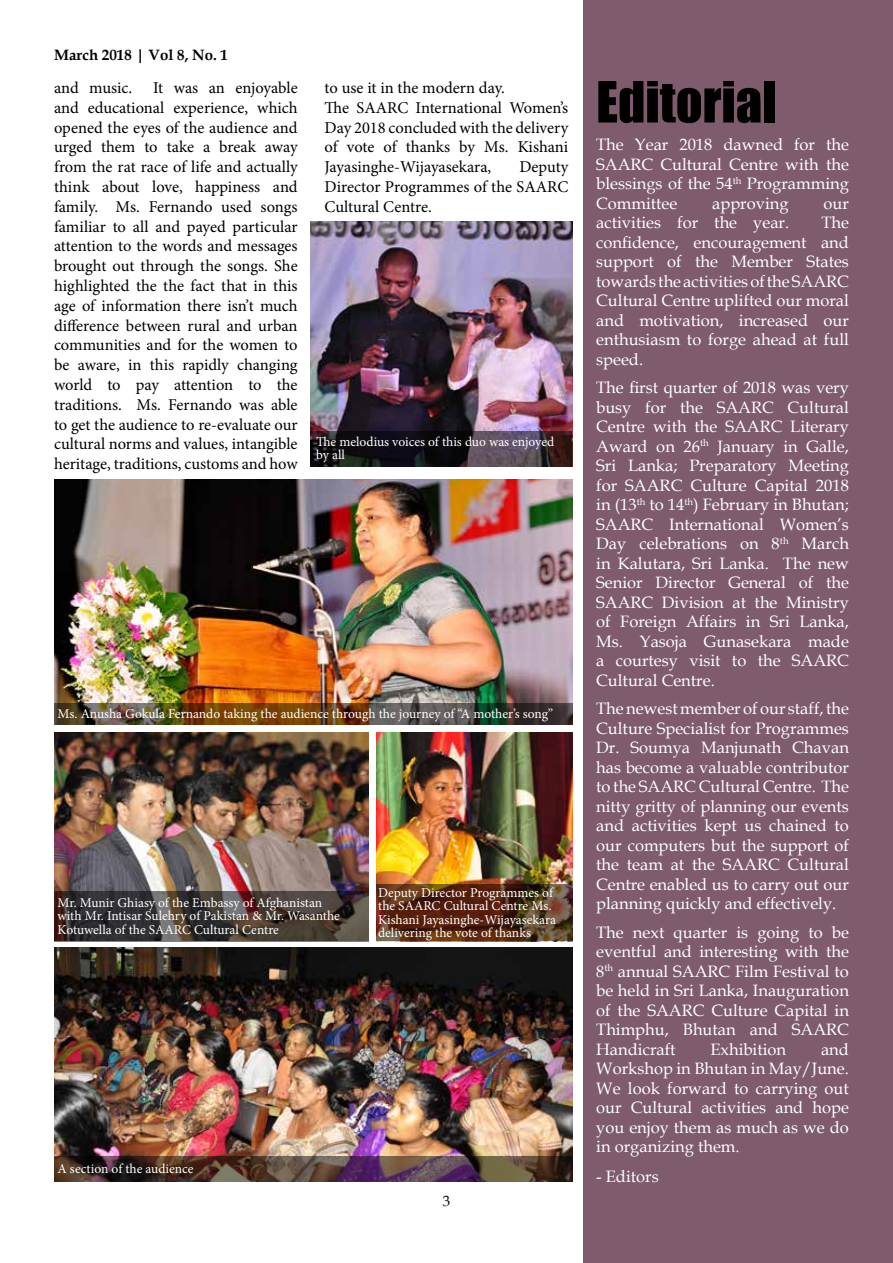
<style>
.page{position:relative;width:893px;height:1263px;background:#fff}
.page>*{position:absolute;margin:0;border:0;box-sizing:border-box;transform-origin:0 0}
.t1{font:52.5px "Impact";color:#000}
.t2{font:16.5px/19.5px "Book Antiqua";color:#fff;text-align:justify}
.t3{font:16.5px/19.8px "Minion Pro";letter-spacing:-.005em;color:#000;text-align:justify}
.t4{font:700 15px "Book Antiqua";color:#000}
.t5{font:15px "Book Antiqua";color:#000}
.t6{font:13.5px/13.5px "Minion Pro";color:#fff}
</style>
<div class="page">
<div style="left:583px;top:0;width:310px;height:1263px;background:#7e5b6d"></div>
<img style="left:310px;top:221px;width:262px;height:210px">
<img style="left:54px;top:732px;width:314px;height:159px">
<img style="left:54px;top:479px;width:518px;height:225px">
<img style="left:54px;top:948px;width:518px;height:209px">
<img style="left:376px;top:733px;width:196px;height:151px">
<svg style="left:310px;top:431px;width:262px;height:36px;background:#2a2329"></svg>
<img style="left:54px;top:704px;width:518px;height:21px">
<svg style="left:54px;top:891px;width:314px;height:50px;background:#413936"></svg>
<img style="left:54px;top:1157px;width:518px;height:25px">
<img style="left:376px;top:884px;width:196px;height:57px">
<p class="t4" style="left:54px;top:45px;width:176px">March 2018 | Vol 8, No. 1</p>
<p class="t3" style="left:54px;top:78px;width:245px;text-indent:99px">It was an enjoyable and educational experience, which opened the eyes of the audience and urged them to take a break away from the rat race of life and actually think about love, happiness and family. Ms. Fernando used songs familiar to all and payed particular attention to the words and messages brought out through the songs. She highlighted the the fact that in this age of information there isn’t much difference between rural and urban communities and for the women to be aware, in this rapidly changing world to pay attention to the traditions. Ms. Fernando was able to get the audience to re-evaluate our cultural norms and values, intangible heritage, traditions, customs and how</p>
<p class="t3" style="left:325px;top:78px;width:245px;text-align:left">to use it in the modern day.<br>The SAARC International Women’s<br>Day 2018 concluded with the delivery of vote of thanks by Ms. Kishani<br>Jayasinghe-Wijayasekara,</p>
<p class="t3" style="left:54px;top:78px;width:80px">and music.</p>
<p class="t3" style="left:325px;top:157px;width:245px;text-indent:195px">Deputy Director Programmes of the SAARC Cultural Centre.</p>
<p class="t6" style="left:316px;top:435px;width:240px">The melodius voices of this duo was enjoyed by all</p>
<p class="t6" style="left:58px;top:707px;width:497px">Ms. Anusha Gokula Fernando taking the audience through the journey of “A mother’s song”</p>
<p class="t6" style="left:58px;top:896px;width:284px">Mr. Munir Ghiasy of the Embassy of Afghanistan with Mr. Intisar Sulehry of Pakistan &amp; Mr. Wasanthe<br>Kotuwella of the SAARC Cultural Centre</p>
<p class="t6" style="left:378px;top:886px;width:179px">Deputy Director Programmes of the SAARC Cultural Centre Ms.<br>Kishani Jayasinghe-Wijayasekara delivering the vote of thanks</p>
<p class="t6" style="left:58px;top:1161px;width:138px">A section of the audience</p>
<p class="t5" style="left:443px;top:1190px;width:9px">3</p>
<h1 class="t1" style="left:596px;top:61px;width:182px">Editorial</h1>
<p class="t2" style="left:596px;top:134px;width:254px">The Year 2018 dawned for the SAARC Cultural Centre with the blessings of the 54<sup>th</sup> Programming Committee</p>
<p class="t2" style="left:712px;top:193px;width:78px">approving</p>
<p class="t2" style="left:823px;top:193px;width:27px">our</p>
<p class="t2" style="left:596px;top:212px;width:195px">activities for the year.</p>
<p class="t2" style="left:596px;top:212px;width:254px;text-indent:225px">The confidence, encouragement and support of the Member States towards the activities of the SAARC Cultural Centre uplifted our moral and motivation, increased our enthusiasm to forge ahead at full speed.</p>
<p class="t2" style="left:596px;top:377px;width:254px">The first quarter of 2018 was very busy for the SAARC Cultural Centre with the SAARC Literary Award on 26<sup>th</sup> January in Galle, Sri Lanka; Preparatory Meeting for SAARC Culture Capital 2018 in (13<sup>th</sup> to 14<sup>th</sup>) February in Bhutan; SAARC International Women’s Day celebrations on 8<sup>th</sup> March in Kalutara, Sri Lanka. The new Senior Director General of the SAARC Division at the Ministry of Foreign Affairs in Sri Lanka, Ms. Yasoja Gunasekara made a courtesy visit to the SAARC Cultural Centre.</p>
<p class="t2" style="left:596px;top:698px;width:254px">The newest member of our staff, the Culture Specialist for Programmes Dr. Soumya Manjunath Chavan has become a valuable contributor to the SAARC Cultural Centre. The nitty gritty of planning our events and activities kept us chained to our computers but the support of the team at the SAARC Cultural Centre enabled us to carry out our planning quickly and effectively.</p>
<p class="t2" style="left:596px;top:922px;width:254px">The next quarter is going to be eventful and interesting with the 8<sup>th</sup> annual SAARC Film Festival to be held in Sri Lanka, Inauguration of the SAARC Culture Capital in Thimphu, Bhutan and SAARC Handicraft</p>
<p class="t2" style="left:596px;top:1039px;width:254px;text-indent:225px">and Workshop in Bhutan in May/June.<br>We look forward to carrying out our Cultural activities and hope you enjoy them as much as we do in organizing them.</p>
<p class="t2" style="left:596px;top:1166px;width:64px">- Editors</p>
<p class="t2" style="left:710px;top:1039px;width:77px">Exhibition</p>
</div>
